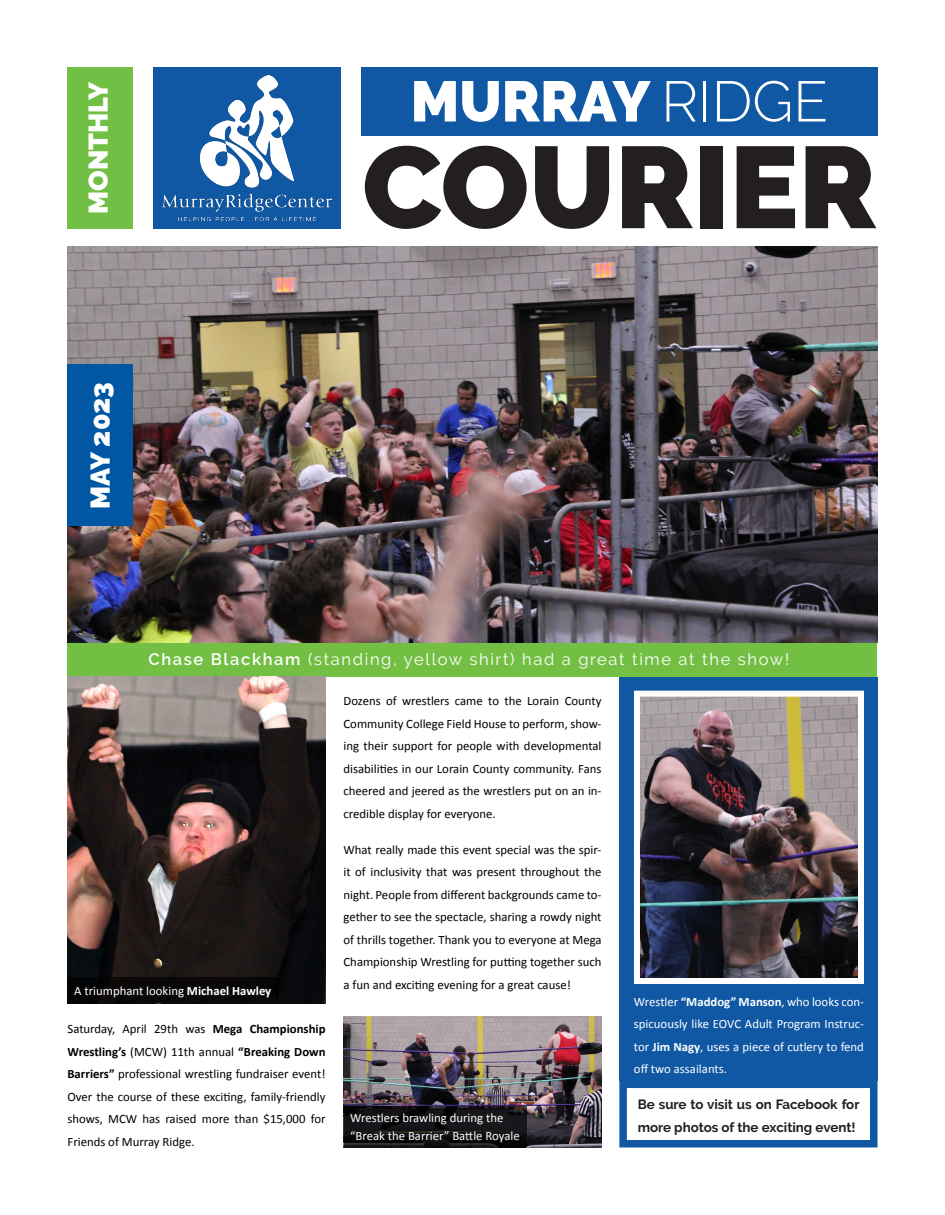
<style>
.page{position:relative;width:945px;height:1215px;background:#fff}
.page>*{position:absolute;margin:0;border:0;box-sizing:border-box;transform-origin:0 0}
.t1{font:900 115.5px "Raleway";color:#231f20}
.t2{font:900 57px "Raleway";color:#fff}
.t3{font:900 27px "Raleway";color:#fff}
.t4{font:16.5px "Raleway";letter-spacing:.1em;color:#fff}
.t5{font:700 13.35px/22.5px "Raleway";color:#231f20}
.t6{font:12.75px/22.5px "Calibri";color:#000;text-align:justify}
.t7{font:12.75px/22.5px "Calibri";color:#fff;text-align:justify}
.s1{font-weight:300}
.s2{font-weight:600}
.s3{font-weight:700}
</style>
<div class="page">
<div style="left:619px;top:677px;width:259px;height:404px;background:#1058a4"></div>
<div style="left:68px;top:68px;width:65px;height:162px;background:#71bf44"></div>
<div style="left:153px;top:68px;width:188px;height:162px;background:#1058a4"></div>
<img style="left:163px;top:75px;width:169px;height:146px">
<div style="left:361px;top:67px;width:517px;height:68px;background:#1058a4"></div>
<img style="left:641px;top:698px;width:216px;height:279px">
<div style="left:634px;top:691px;width:230px;height:293px;border:6px solid #fff"></div>
<div style="left:619px;top:1081px;width:259px;height:67px;border:8px solid #1058a4"></div>
<img style="left:68px;top:247px;width:810px;height:396px">
<div style="left:68px;top:643px;width:810px;height:34px;background:#73bf44"></div>
<div style="left:68px;top:364px;width:65px;height:162px;background:#0157a3"></div>
<img style="left:344px;top:1017px;width:258px;height:131px">
<svg style="left:344px;top:1106px;width:182px;height:42px;background:#131114"></svg>
<img style="left:68px;top:677px;width:258px;height:327px">
<div style="left:68px;top:977px;width:210px;height:27px;background:#0a0707"></div>
<p class="t3" style="left:83px;top:214px;width:134px;rotate:-90deg">MONTHLY</p>
<p class="t2" style="left:411px;top:68px;width:419px">MURRAY <span class="s1">RIDGE</span></p>
<p class="t1" style="left:362px;top:121px;width:516px">COURIER</p>
<p class="t3" style="left:85px;top:509px;width:128px;rotate:-90deg">MAY 2023</p>
<p class="t4" style="left:148px;top:650px;width:642px"><span class="s2">Chase Blackham</span> (standing, yellow shirt) had a great time at the show!</p>
<p class="t7" style="left:74px;top:979px;width:199px">A triumphant looking <span class="s3">Michael Hawley</span></p>
<p class="t6" style="left:68px;top:1018px;width:260px">Saturday, April 29th was <span class="s3">Mega Championship Wrestling’s</span> (MCW) 11th annual <span class="s3">“Breaking Down Barriers”</span> professional wrestling fundraiser event!<br>Over the course of these exciting, family-friendly shows, MCW has raised more than $15,000 for Friends of Murray Ridge.</p>
<p class="t6" style="left:344px;top:689px;width:260px">Dozens of wrestlers came to the Lorain County Community College Field House to perform, show&shy;ing their support for people with developmental disabilities in our Lorain County community. Fans cheered and jeered as the wrestlers put on an in&shy;credible display for everyone.</p>
<p class="t6" style="left:344px;top:838px;width:260px">What really made this event special was the spir&shy;it of inclusivity that was present throughout the night. People from different backgrounds came to&shy;gether to see the spectacle, sharing a rowdy night of thrills together. Thank you to everyone at Mega Championship Wrestling for putting together such a fun and exciting evening for a great cause!</p>
<p class="t7" style="left:350px;top:1109px;width:171px;line-height:18px">Wrestlers brawling during the “Break the Barrier” Battle Royale</p>
<p class="t7" style="left:634px;top:990px;width:232px">Wrestler <span class="s3">“Maddog” Manson</span>, who looks con&shy;spicuously like EOVC Adult Program Instruc&shy;tor <span class="s3">Jim Nagy</span>, uses a piece of cutlery to fend off two assailants.</p>
<p class="t5" style="left:638px;top:1093px;width:223px">Be sure to visit us on Facebook for more photos of the exciting event!</p>
</div>
